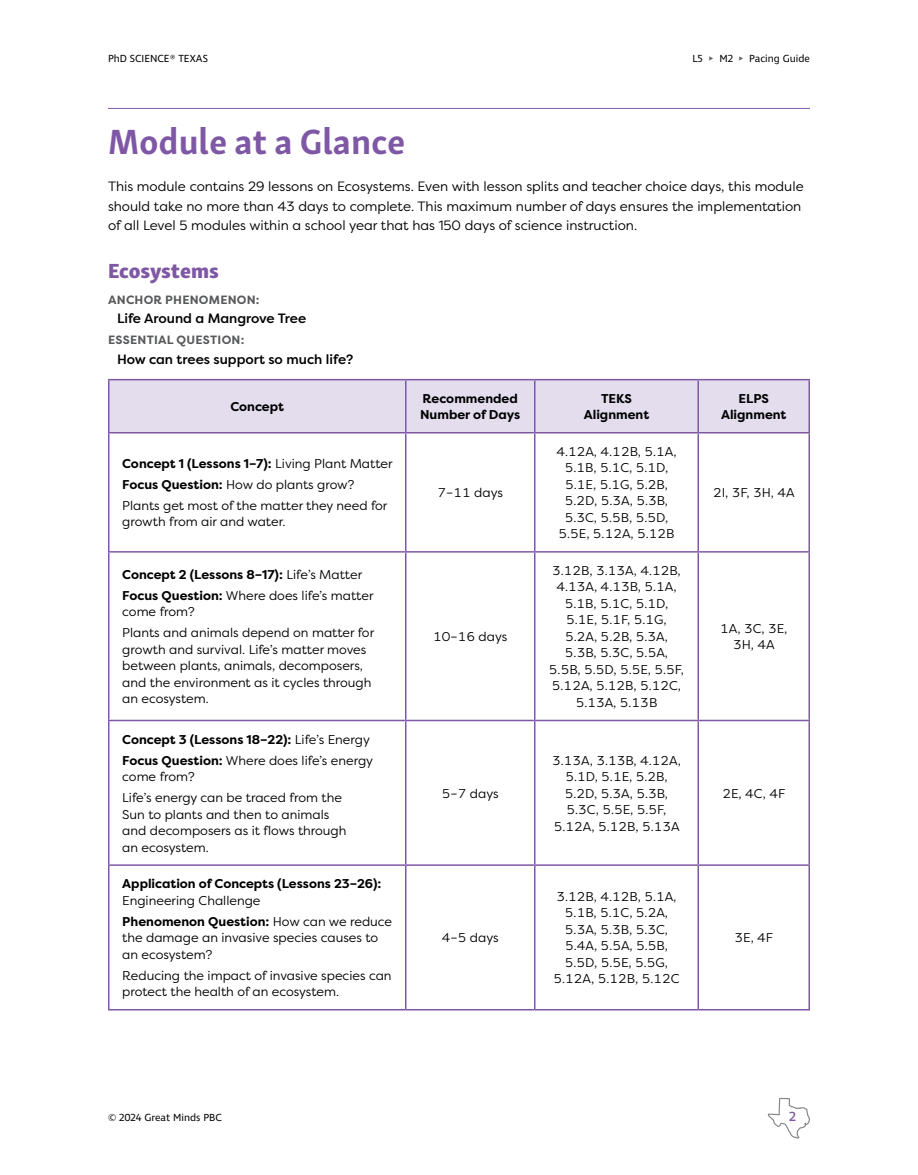
<style>
.page{position:relative;width:918px;height:1175px;background:#fff}
.page>*{position:absolute;margin:0;border:0;box-sizing:border-box;transform-origin:0 0}
.t1{font:700 36px "Skolar Sans Latn";color:#7f58a5}
.t2{font:21px "Skolar Sans Latn Eb";color:#7f58a5}
.t3{font:13.5px/19.5px "Filson Pro";color:#000}
.t4{font:500 13.5px "Filson Pro";color:#000}
.t5{font:500 13.5px "Ingra";color:#7f58a5}
.t6{font:12.75px/16.5px "Filson Pro";color:#000}
.t7{font:700 12.75px/16.5px "Filson Pro";color:#000}
.t8{font:700 12px "Filson Pro";letter-spacing:.02em;color:#58595b}
.t9{font:10.5px "Ingra";color:#000}
.s1{color:#636466}
.s2{font-weight:400}
.s3{font-weight:700}
</style>
<div class="page">
<hr style="left:108px;top:108px;width:702px;height:1px;background:#7f58a5">
<div style="left:110px;top:380px;width:698px;height:52px;background:#e3ddee"></div>
<hr style="left:534px;top:380px;width:2px;height:52px;background:#7f58a5">
<hr style="left:698px;top:380px;width:1px;height:52px;background:#7f58a5">
<hr style="left:108px;top:433px;width:2px;height:118px;background:#7f58a5">
<hr style="left:405px;top:433px;width:1px;height:118px;background:#7f58a5">
<hr style="left:534px;top:433px;width:2px;height:118px;background:#7f58a5">
<hr style="left:698px;top:433px;width:1px;height:118px;background:#7f58a5">
<hr style="left:808px;top:433px;width:2px;height:118px;background:#7f58a5">
<hr style="left:108px;top:551px;width:298px;height:1px;background:#7f58a5">
<hr style="left:108px;top:552px;width:2px;height:167px;background:#7f58a5">
<hr style="left:406px;top:551px;width:129px;height:1px;background:#7f58a5">
<hr style="left:405px;top:552px;width:1px;height:167px;background:#7f58a5">
<hr style="left:535px;top:551px;width:163px;height:1px;background:#7f58a5">
<hr style="left:534px;top:552px;width:2px;height:167px;background:#7f58a5">
<hr style="left:698px;top:551px;width:112px;height:1px;background:#7f58a5">
<hr style="left:698px;top:552px;width:1px;height:167px;background:#7f58a5">
<hr style="left:808px;top:552px;width:2px;height:167px;background:#7f58a5">
<hr style="left:108px;top:719px;width:298px;height:2px;background:#7f58a5">
<hr style="left:108px;top:721px;width:2px;height:143px;background:#7f58a5">
<hr style="left:406px;top:719px;width:129px;height:2px;background:#7f58a5">
<hr style="left:405px;top:721px;width:1px;height:143px;background:#7f58a5">
<hr style="left:535px;top:719px;width:163px;height:2px;background:#7f58a5">
<hr style="left:534px;top:721px;width:2px;height:143px;background:#7f58a5">
<hr style="left:698px;top:719px;width:112px;height:2px;background:#7f58a5">
<hr style="left:698px;top:721px;width:1px;height:143px;background:#7f58a5">
<hr style="left:808px;top:721px;width:2px;height:143px;background:#7f58a5">
<hr style="left:108px;top:864px;width:298px;height:2px;background:#7f58a5">
<hr style="left:108px;top:866px;width:2px;height:143px;background:#7f58a5">
<hr style="left:406px;top:864px;width:129px;height:2px;background:#7f58a5">
<hr style="left:405px;top:866px;width:1px;height:143px;background:#7f58a5">
<hr style="left:535px;top:864px;width:163px;height:2px;background:#7f58a5">
<hr style="left:534px;top:866px;width:2px;height:143px;background:#7f58a5">
<hr style="left:698px;top:864px;width:112px;height:2px;background:#7f58a5">
<hr style="left:698px;top:866px;width:1px;height:143px;background:#7f58a5">
<hr style="left:808px;top:866px;width:2px;height:143px;background:#7f58a5">
<hr style="left:108px;top:1009px;width:298px;height:1px;background:#7f58a5">
<hr style="left:406px;top:1009px;width:129px;height:1px;background:#7f58a5">
<hr style="left:535px;top:1009px;width:163px;height:1px;background:#7f58a5">
<hr style="left:698px;top:1009px;width:112px;height:1px;background:#7f58a5">
<hr style="left:406px;top:379px;width:129px;height:1px;background:#7f58a5">
<hr style="left:535px;top:379px;width:163px;height:1px;background:#7f58a5">
<hr style="left:698px;top:379px;width:112px;height:1px;background:#7f58a5">
<hr style="left:808px;top:380px;width:2px;height:52px;background:#7f58a5">
<hr style="left:406px;top:432px;width:129px;height:1px;background:#7f58a5">
<hr style="left:535px;top:432px;width:163px;height:1px;background:#7f58a5">
<hr style="left:698px;top:432px;width:112px;height:1px;background:#7f58a5">
<hr style="left:108px;top:379px;width:298px;height:1px;background:#7f58a5">
<hr style="left:108px;top:380px;width:2px;height:52px;background:#7f58a5">
<hr style="left:405px;top:380px;width:1px;height:52px;background:#7f58a5">
<hr style="left:108px;top:432px;width:298px;height:1px;background:#7f58a5">
<svg style="left:767px;top:1097px;width:43px;height:42px"></svg>
<p class="t9" style="left:108px;top:52px;width:101px">PhD SCIENCE® TEXAS</p>
<p class="t9" style="left:692px;top:52px;width:119px">L5 <span class="s1">▸</span> M2 <span class="s1">▸</span> Pacing Guide</p>
<h2 class="t1" style="left:108px;top:112px;width:299px">Module at a Glance</h2>
<p class="t3" style="left:108px;top:176px;width:697px">This module contains 29 lessons on Ecosystems. Even with lesson splits and teacher choice days, this module should take no more than 43 days to complete. This maximum number of days ensures the implementation of all Level 5 modules within a school year that has 150 days of science instruction.</p>
<h3 class="t2" style="left:108px;top:253px;width:112px">Ecosystems</h3>
<h4 class="t8" style="left:108px;top:292px;width:153px">ANCHOR PHENOMENON:</h4>
<p class="t4" style="left:117px;top:309px;width:191px">Life Around a Mangrove Tree</p>
<h4 class="t8" style="left:108px;top:332px;width:138px">ESSENTIAL QUESTION:</h4>
<p class="t4" style="left:117px;top:350px;width:238px">How can trees support so much life?</p>
<p class="t7" style="left:231px;top:398px;width:55px">Concept</p>
<p class="t7" style="left:420px;top:390px;width:102px">Recommended<br>Number of Days</p>
<p class="t7" style="left:584px;top:390px;width:67px;text-align:center">TEKS<br>Alignment</p>
<p class="t7" style="left:721px;top:390px;width:67px;text-align:center">ELPS<br>Alignment</p>
<p class="t7" style="left:122px;top:455px;width:272px">Concept 1 (Lessons 1–7): <span class="s2">Living Plant Matter</span></p>
<p class="t6" style="left:122px;top:476px;width:234px"><span class="s3">Focus Question:</span> How do plants grow?</p>
<p class="t6" style="left:122px;top:497px;width:267px">Plants get most of the matter they need for growth from air and water.</p>
<p class="t6" style="left:556px;top:443px;width:122px;text-align:center">4.12A, 4.12B, 5.1A,<br>5.1B, 5.1C, 5.1D,<br>5.1E, 5.1G, 5.2B,<br>5.2D, 5.3A, 5.3B,<br>5.3C, 5.5B, 5.5D,<br>5.5E, 5.12A, 5.12B</p>
<p class="t6" style="left:438px;top:484px;width:67px">7–11 days</p>
<p class="t6" style="left:713px;top:484px;width:83px">2I, 3F, 3H, 4A</p>
<p class="t7" style="left:122px;top:566px;width:241px">Concept 2 (Lessons 8–17): <span class="s2">Life’s Matter</span></p>
<p class="t6" style="left:122px;top:586px;width:253px"><span class="s3">Focus Question:</span> Where does life’s matter come from?</p>
<p class="t6" style="left:122px;top:624px;width:253px">Plants and animals depend on matter for growth and survival. Life’s matter moves between plants, animals, decomposers, and the environment as it cycles through an ecosystem.</p>
<p class="t6" style="left:433px;top:628px;width:76px">10–16 days</p>
<p class="t7" style="left:122px;top:731px;width:249px">Concept 3 (Lessons 18–22): <span class="s2">Life’s Energy</span></p>
<p class="t6" style="left:122px;top:751px;width:252px"><span class="s3">Focus Question:</span> Where does life’s energy come from?</p>
<p class="t6" style="left:122px;top:789px;width:226px">Life’s energy can be traced from the<br>Sun to plants and then to animals and decomposers as it flows through an ecosystem.</p>
<p class="t6" style="left:442px;top:784px;width:58px">5–7 days</p>
<p class="t7" style="left:122px;top:875px;width:261px">Application of Concepts (Lessons 23–26):<br><span class="s2">Engineering Challenge</span></p>
<p class="t6" style="left:122px;top:912px;width:271px"><span class="s3">Phenomenon Question:</span> How can we reduce the damage an invasive species causes to an ecosystem?</p>
<p class="t6" style="left:122px;top:966px;width:271px">Reducing the impact of invasive species can protect the health of an ecosystem.</p>
<p class="t6" style="left:442px;top:929px;width:58px">4–5 days</p>
<p class="t6" style="left:549px;top:562px;width:137px;text-align:center">3.12B, 3.13A, 4.12B,<br>4.13A, 4.13B, 5.1A,<br>5.1B, 5.1C, 5.1D,<br>5.1E, 5.1F, 5.1G,<br>5.2A, 5.2B, 5.3A,<br>5.3B, 5.3C, 5.5A,<br>5.5B, 5.5D, 5.5E, 5.5F,<br>5.12A, 5.12B, 5.12C,<br>5.13A, 5.13B</p>
<p class="t6" style="left:552px;top:751px;width:130px;text-align:center">3.13A, 3.13B, 4.12A,<br>5.1D, 5.1E, 5.2B,<br>5.2D, 5.3A, 5.3B,<br>5.3C, 5.5E, 5.5F,<br>5.12A, 5.12B, 5.13A</p>
<p class="t6" style="left:554px;top:887px;width:127px;text-align:center">3.12B, 4.12B, 5.1A,<br>5.1B, 5.1C, 5.2A,<br>5.3A, 5.3B, 5.3C,<br>5.4A, 5.5A, 5.5B,<br>5.5D, 5.5E, 5.5G,<br>5.12A, 5.12B, 5.12C</p>
<p class="t6" style="left:720px;top:619px;width:69px;text-align:center">1A, 3C, 3E,<br>3H, 4A</p>
<p class="t6" style="left:722px;top:784px;width:64px">2E, 4C, 4F</p>
<p class="t6" style="left:734px;top:929px;width:40px">3E, 4F</p>
<p class="t9" style="left:108px;top:1110px;width:115px">© 2024 Great Minds PBC</p>
<p class="t5" style="left:789px;top:1108px;width:9px">2</p>
</div>
